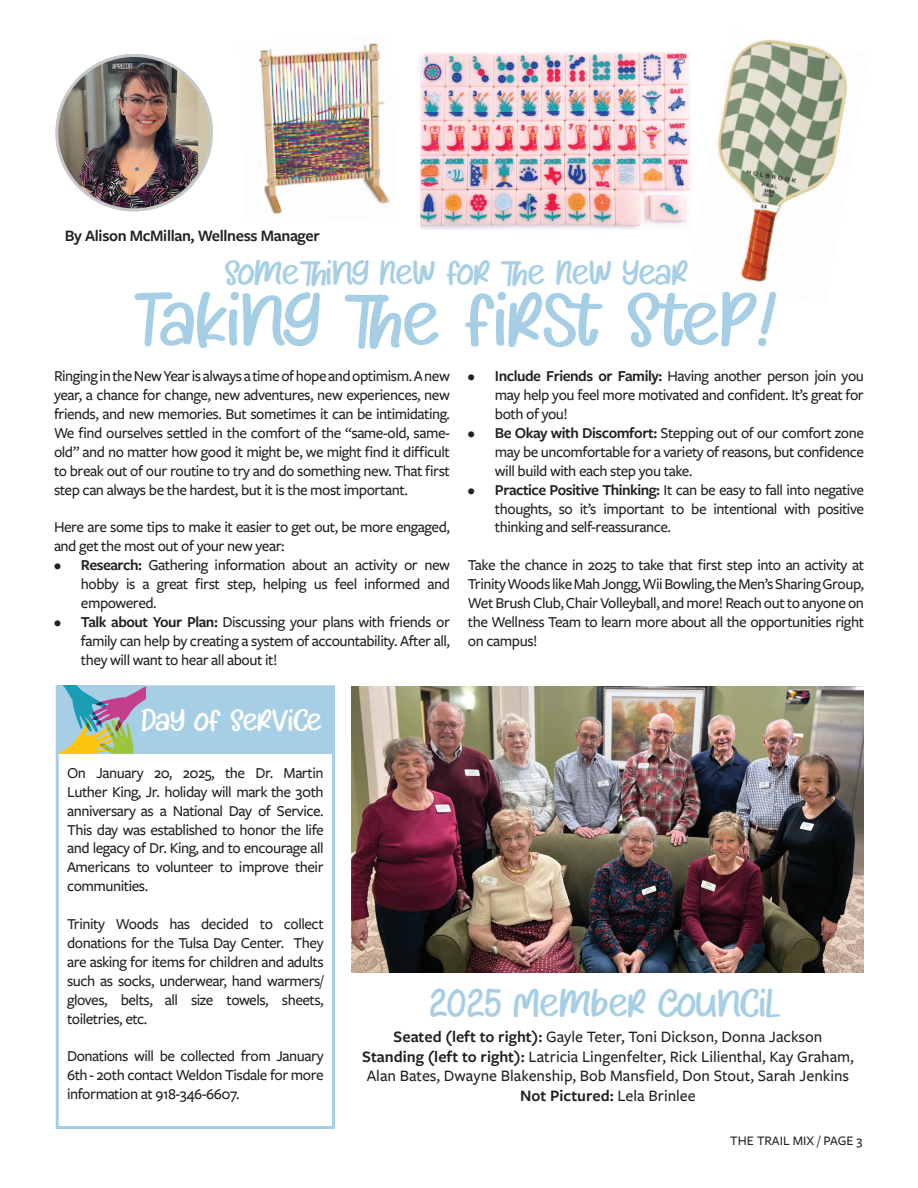
<style>
.page{position:relative;width:918px;height:1188px;background:#fff}
.page>*{position:absolute;margin:0;border:0;box-sizing:border-box;transform-origin:0 0}
.t1{font:78px "Yello Lemon";color:#a6cfe5}
.t2{font:40.5px "Yello Lemon";color:#a6cfe5}
.t3{font:36px "Yello Lemon";color:#a6cfe5}
.t4{font:31.5px "Yello Lemon";letter-spacing:-.015em;color:#fff}
.t5{font:500 16.5px/19.8px "Freight Sans Pro";color:#231f20;text-align:center}
.t6{font:600 16.5px "Freight Sans Pro";letter-spacing:-.02em;color:#231f20}
.t7{font:500 15.75px/18.9px "Freight Sans Pro";letter-spacing:-.03em;color:#231f20;text-align:justify}
.t8{font:500 13.5px "Freight Sans Pro";color:#231f20}
.s1{font-weight:600}
</style>
<div class="page">
<svg style="left:56px;top:685px;width:279px;height:444px"></svg>
<img style="left:259px;top:43px;width:131px;height:171px">
<img style="left:717px;top:39px;width:131px;height:243px">
<svg style="left:57px;top:55px;width:154px;height:155px"></svg>
<img style="left:59px;top:56px;width:139px;height:154px">
<div style="left:55px;top:54px;width:158px;height:157px;border:3px solid #c7c8ca;border-radius:50%"></div>
<img style="left:420px;top:52px;width:271px;height:178px">
<img style="left:351px;top:687px;width:513px;height:285px">
<div style="left:57px;top:687px;width:278px;height:67px;background:#a6cfe5"></div>
<img style="left:57px;top:685px;width:89px;height:69px">
<img style="left:141px;top:709px;width:5px;height:23px">
<p class="t6" style="left:65px;top:224px;width:257px">By Alison McMillan, Wellness Manager</p>
<h3 class="t3" style="left:225px;top:254px;width:465px">Something New for the New Year</h3>
<h1 class="t1" style="left:134px;top:280px;width:645px">Taking the First Step!</h1>
<p class="t7" style="left:54px;top:366px;width:398px">Ringing in the New Year is always a time of hope and optimism. A new year, a chance for change, new adventures, new experiences, new friends, and new memories. But sometimes it can be intimidating.<br>We find ourselves settled in the comfort of the “same-old, same&shy;old” and no matter how good it might be, we might find it difficult to break out of our routine to try and do something new. That first step can always be the hardest, but it is the most important.</p>
<p class="t7" style="left:54px;top:517px;width:398px">Here are some tips to make it easier to get out, be more engaged, and get the most out of your new year:</p>
<p class="t7" style="left:81px;top:555px;width:371px;text-indent:-27px"><span class="s1">• Research:</span> Gathering information about an activity or new hobby is a great first step, helping us feel informed and empowered.</p>
<p class="t7" style="left:81px;top:612px;width:371px;text-indent:-27px"><span class="s1">• Talk about Your Plan:</span> Discussing your plans with friends or family can help by creating a system of accountability. After all, they will want to hear all about it!</p>
<h3 class="t4" style="left:141px;top:705px;width:183px">Day of Service</h3>
<p class="t7" style="left:495px;top:366px;width:371px;text-indent:-27px"><span class="s1">• Include Friends or Family:</span> Having another person join you may help you feel more motivated and confident. It’s great for both of you!</p>
<p class="t7" style="left:495px;top:423px;width:371px;text-indent:-27px"><span class="s1">• Be Okay with Discomfort:</span> Stepping out of our comfort zone may be uncomfortable for a variety of reasons, but confidence will build with each step you take.</p>
<p class="t7" style="left:495px;top:479px;width:371px;text-indent:-27px"><span class="s1">• Practice Positive Thinking:</span> It can be easy to fall into negative thoughts, so it’s important to be intentional with positive thinking and self-reassurance.</p>
<p class="t7" style="left:468px;top:555px;width:398px">Take the chance in 2025 to take that first step into an activity at Trinity Woods like Mah Jongg, Wii Bowling, the Men’s Sharing Group, Wet Brush Club, Chair Volleyball, and more! Reach out to anyone on the Wellness Team to learn more about all the opportunities right on campus!</p>
<p class="t7" style="left:67px;top:763px;width:258px">On January 20, 2025, the Dr. Martin Luther King, Jr. holiday will mark the 30th anniversary as a National Day of Service.<br>This day was established to honor the life and legacy of Dr. King, and to encourage all Americans to volunteer to improve their communities.</p>
<p class="t7" style="left:67px;top:914px;width:258px">Trinity Woods has decided to collect donations for the Tulsa Day Center. They are asking for items for children and adults such as socks, underwear, hand warmers/ gloves, belts, all size towels, sheets, toiletries, etc.</p>
<p class="t7" style="left:67px;top:1046px;width:258px">Donations will be collected from January 6th - 20th contact Weldon Tisdale for more information at 918-346-6607.</p>
<h2 class="t2" style="left:430px;top:983px;width:352px">2025 Member Council</h2>
<p class="t5" style="left:362px;top:1026px;width:493px"><span class="s1">Seated (left to right):</span> Gayle Teter, Toni Dickson, Donna Jackson <span class="s1">Standing (left to right):</span> Latricia Lingenfelter, Rick Lilienthal, Kay Graham, Alan Bates, Dwayne Blakenship, Bob Mansfield, Don Stout, Sarah Jenkins <span class="s1">Not Pictured:</span> Lela Brinlee</p>
<p class="t8" style="left:730px;top:1131px;width:134px">THE TRAIL MIX / PAGE 3</p>
</div>
